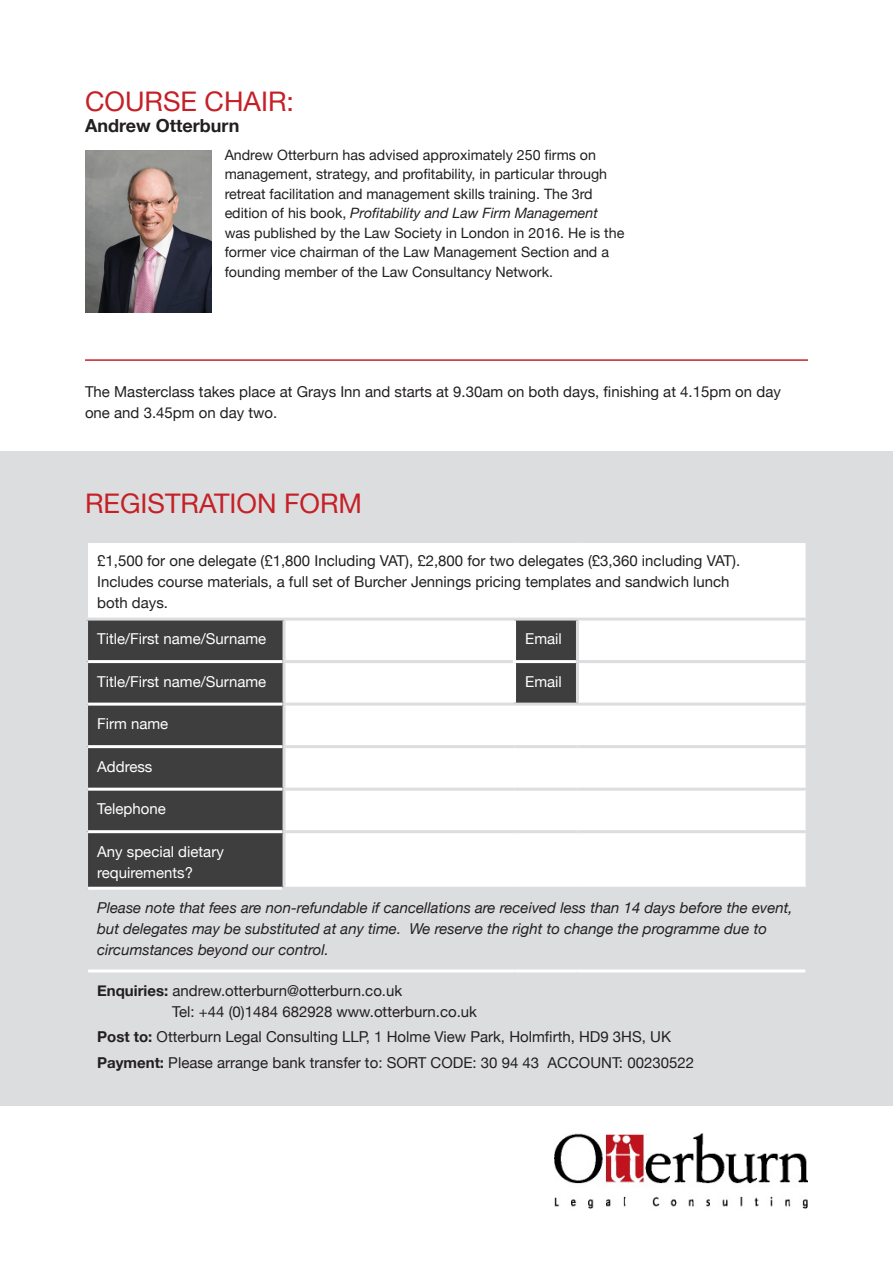
<style>
.page{position:relative;width:893px;height:1263px;background:#fff}
.page>*{position:absolute;margin:0;border:0;box-sizing:border-box;transform-origin:0 0}
.t1{font:27px "Helvetica Neue";color:#c52026}
.t2{font:700 18px "Helvetica Neue";color:#231f20}
.t3{font:15px/21px "Helvetica Neue";color:#231f20}
.t4{font:italic 15px/21px "Helvetica Neue";color:#231f20}
.t5{font:15px/21px "Helvetica Neue";color:#fff}
.t6{font:14.25px/19.5px "Helvetica Neue";color:#231f20}
.s1{font-style:italic}
.s2{font-weight:700}
</style>
<div class="page">
<div style="left:0;top:451px;width:893px;height:655px;background:#dcdddf"></div>
<div style="left:88px;top:543px;width:718px;height:344px;background:#fff"></div>
<svg style="left:88px;top:620px;width:489px;height:267px;background:#aaa"></svg>
<hr style="left:88px;top:660px;width:195px;height:3px;background:#fff">
<hr style="left:513px;top:660px;width:63px;height:3px;background:#fff">
<hr style="left:88px;top:703px;width:195px;height:3px;background:#fff">
<hr style="left:88px;top:745px;width:195px;height:3px;background:#fff">
<hr style="left:88px;top:788px;width:195px;height:3px;background:#fff">
<hr style="left:88px;top:830px;width:195px;height:3px;background:#fff">
<hr style="left:88px;top:887px;width:195px;height:3px;background:#fff">
<hr style="left:88px;top:969px;width:196px;height:3px;background:#fff">
<hr style="left:284px;top:969px;width:230px;height:3px;background:#fff">
<hr style="left:514px;top:969px;width:63px;height:3px;background:#fff">
<hr style="left:577px;top:969px;width:229px;height:3px;background:#fff">
<hr style="left:85px;top:617px;width:199px;height:3px;background:#dcdddf">
<hr style="left:514px;top:617px;width:63px;height:3px;background:#dcdddf">
<hr style="left:283px;top:620px;width:3px;height:40px;background:#dcdddf">
<hr style="left:283px;top:663px;width:3px;height:40px;background:#dcdddf">
<hr style="left:283px;top:706px;width:3px;height:39px;background:#dcdddf">
<hr style="left:283px;top:748px;width:3px;height:40px;background:#dcdddf">
<hr style="left:283px;top:791px;width:3px;height:39px;background:#dcdddf">
<hr style="left:283px;top:833px;width:3px;height:54px;background:#dcdddf">
<hr style="left:284px;top:617px;width:230px;height:3px;background:#dcdddf">
<hr style="left:514px;top:703px;width:63px;height:3px;background:#dcdddf">
<hr style="left:513px;top:620px;width:3px;height:40px;background:#fff">
<hr style="left:513px;top:663px;width:3px;height:40px;background:#fff">
<hr style="left:283px;top:660px;width:230px;height:3px;background:#dcdddf">
<hr style="left:283px;top:703px;width:231px;height:3px;background:#dcdddf">
<hr style="left:283px;top:745px;width:231px;height:3px;background:#dcdddf">
<hr style="left:514px;top:745px;width:63px;height:3px;background:#dcdddf">
<hr style="left:577px;top:745px;width:232px;height:3px;background:#dcdddf">
<hr style="left:283px;top:788px;width:231px;height:3px;background:#dcdddf">
<hr style="left:514px;top:788px;width:63px;height:3px;background:#dcdddf">
<hr style="left:577px;top:788px;width:232px;height:3px;background:#dcdddf">
<hr style="left:283px;top:830px;width:231px;height:3px;background:#dcdddf">
<hr style="left:514px;top:830px;width:63px;height:3px;background:#dcdddf">
<hr style="left:577px;top:830px;width:232px;height:3px;background:#dcdddf">
<hr style="left:576px;top:620px;width:3px;height:40px;background:#dcdddf">
<hr style="left:576px;top:663px;width:3px;height:40px;background:#dcdddf">
<hr style="left:577px;top:617px;width:232px;height:3px;background:#dcdddf">
<hr style="left:576px;top:660px;width:233px;height:3px;background:#dcdddf">
<hr style="left:577px;top:703px;width:232px;height:3px;background:#dcdddf">
<hr style="left:85px;top:359px;width:723px;height:2px;background:#c52026">
<img style="left:85px;top:151px;width:127px;height:162px">
<img style="left:555px;top:1133px;width:253px;height:75px">
<p class="t1" style="left:85px;top:82px;width:210px">COURSE CHAIR:</p>
<p class="t2" style="left:85px;top:111px;width:156px">Andrew Otterburn</p>
<p class="t6" style="left:225px;top:146px;width:401px">Andrew Otterburn has advised approximately 250 firms on management, strategy, and profitability, in particular through retreat facilitation and management skills training. The 3rd edition of his book, <span class="s1">Profitability and Law Firm Management </span>was published by the Law Society in London in 2016. He is the former vice chairman of the Law Management Section and a founding member of the Law Consultancy Network.</p>
<p class="t3" style="left:85px;top:382px;width:697px">The Masterclass takes place at Grays Inn and starts at 9.30am on both days, finishing at 4.15pm on day one and 3.45pm on day two.</p>
<p class="t1" style="left:85px;top:484px;width:279px">REGISTRATION FORM</p>
<p class="t3" style="left:97px;top:551px;width:644px">£1,500 for one delegate (£1,800 Including VAT), £2,800 for two delegates (£3,360 including VAT).<br>Includes course materials, a full set of Burcher Jennings pricing templates and sandwich lunch both days.</p>
<p class="t5" style="left:97px;top:629px;width:171px">Title/First name/Surname</p>
<p class="t5" style="left:525px;top:629px;width:38px">Email</p>
<p class="t5" style="left:97px;top:671px;width:171px">Title/First name/Surname</p>
<p class="t5" style="left:525px;top:671px;width:38px">Email</p>
<p class="t5" style="left:97px;top:714px;width:73px">Firm name</p>
<p class="t5" style="left:97px;top:756px;width:57px">Address</p>
<p class="t5" style="left:97px;top:799px;width:70px">Telephone</p>
<p class="t5" style="left:97px;top:842px;width:128px">Any special dietary requirements?</p>
<p class="t4" style="left:97px;top:898px;width:697px">Please note that fees are non-refundable if cancellations are received less than 14 days before the event, but delegates may be substituted at any time. We reserve the right to change the programme due to circumstances beyond our control.</p>
<p class="t3" style="left:172px;top:981px;width:306px;text-indent:-75px"><span class="s2">Enquiries:</span> andrew.otterburn@otterburn.co.uk<br>Tel: +44 (0)1484 682928 www.otterburn.co.uk</p>
<p class="t3" style="left:97px;top:1027px;width:575px"><span class="s2">Post to:</span> Otterburn Legal Consulting LLP, 1 Holme View Park, Holmfirth, HD9 3HS, UK</p>
<p class="t3" style="left:97px;top:1053px;width:598px"><span class="s2">Payment:</span> Please arrange bank transfer to: SORT CODE: 30 94 43 ACCOUNT: 00230522</p>
</div>
